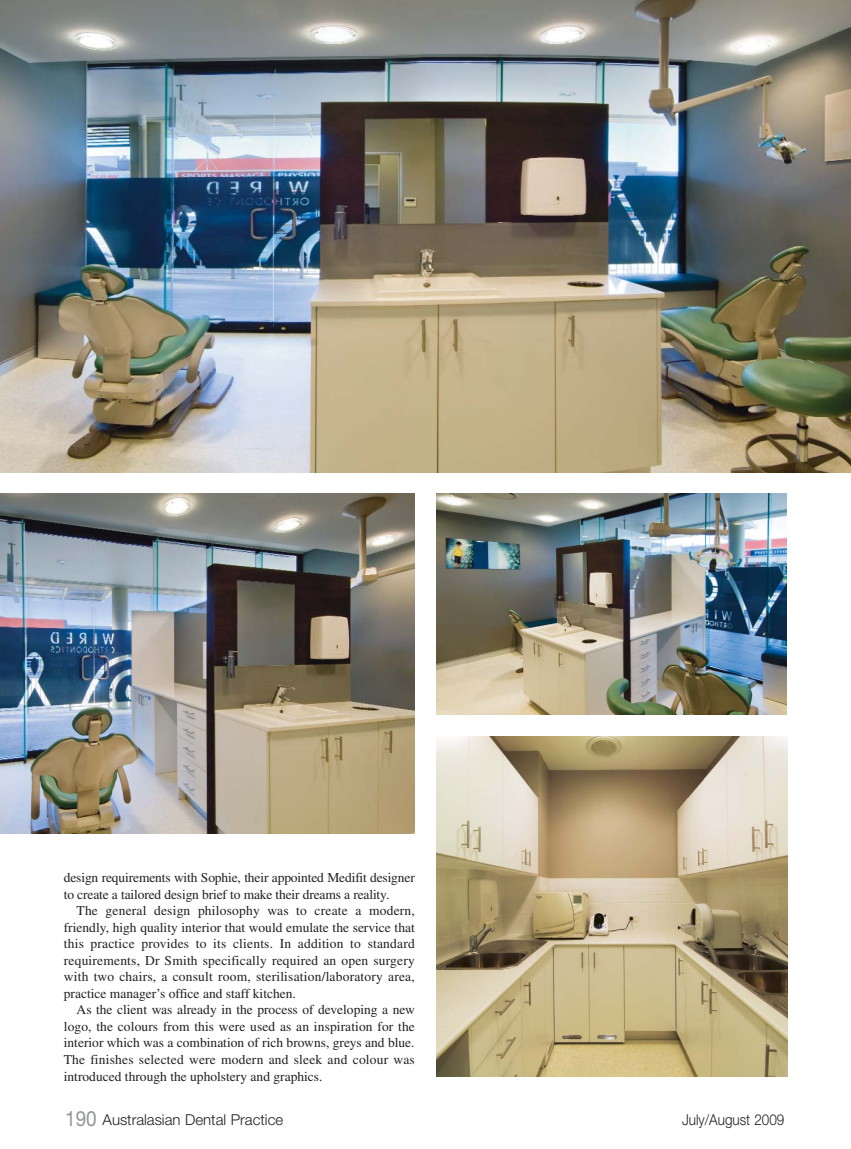
<style>
.page{position:relative;width:851px;height:1149px;background:#fff}
.page>*{position:absolute;margin:0;border:0;box-sizing:border-box;transform-origin:0 0}
.t1{font:300 15px "Helvetica Neue";color:#231f20}
.t2{font:300 15px "Helvetica Neue";color:#231f20;scale:.9 1}
.t3{font:13.5px/16.5px "Times";letter-spacing:-.01em;color:#231f20;text-align:justify}
.s1{font-weight:400;font-size:21px;color:#939598}
</style>
<div class="page">
<img style="left:436px;top:736px;width:351px;height:339px">
<img style="left:436px;top:493px;width:350px;height:221px">
<img style="left:0;top:0;width:850px;height:472px">
<img style="left:0;top:493px;width:415px;height:340px">
<p class="t3" style="left:64px;top:870px;width:352px">design requirements with Sophie, their appointed Medifit designer to create a tailored design brief to make their dreams a reality.</p>
<p class="t3" style="left:64px;top:903px;width:352px;text-indent:13px">The general design philosophy was to create a modern, friendly, high quality interior that would emulate the service that this practice provides to its clients. In addition to standard requirements, Dr Smith specifically required an open surgery with two chairs, a consult room, sterilisation/laboratory area, practice manager’s office and staff kitchen.</p>
<p class="t3" style="left:64px;top:1002px;width:352px;text-indent:13px">As the client was already in the process of developing a new logo, the colours from this were used as an inspiration for the interior which was a combination of rich browns, greys and blue.<br>The finishes selected were modern and sleek and colour was introduced through the upholstery and graphics.</p>
<p class="t1" style="left:65px;top:1113px;width:219px"><span class="s1">190</span> Australasian Dental Practice</p>
<p class="t2" style="left:682px;top:1113px;width:115px">July/August 2009</p>
</div>
